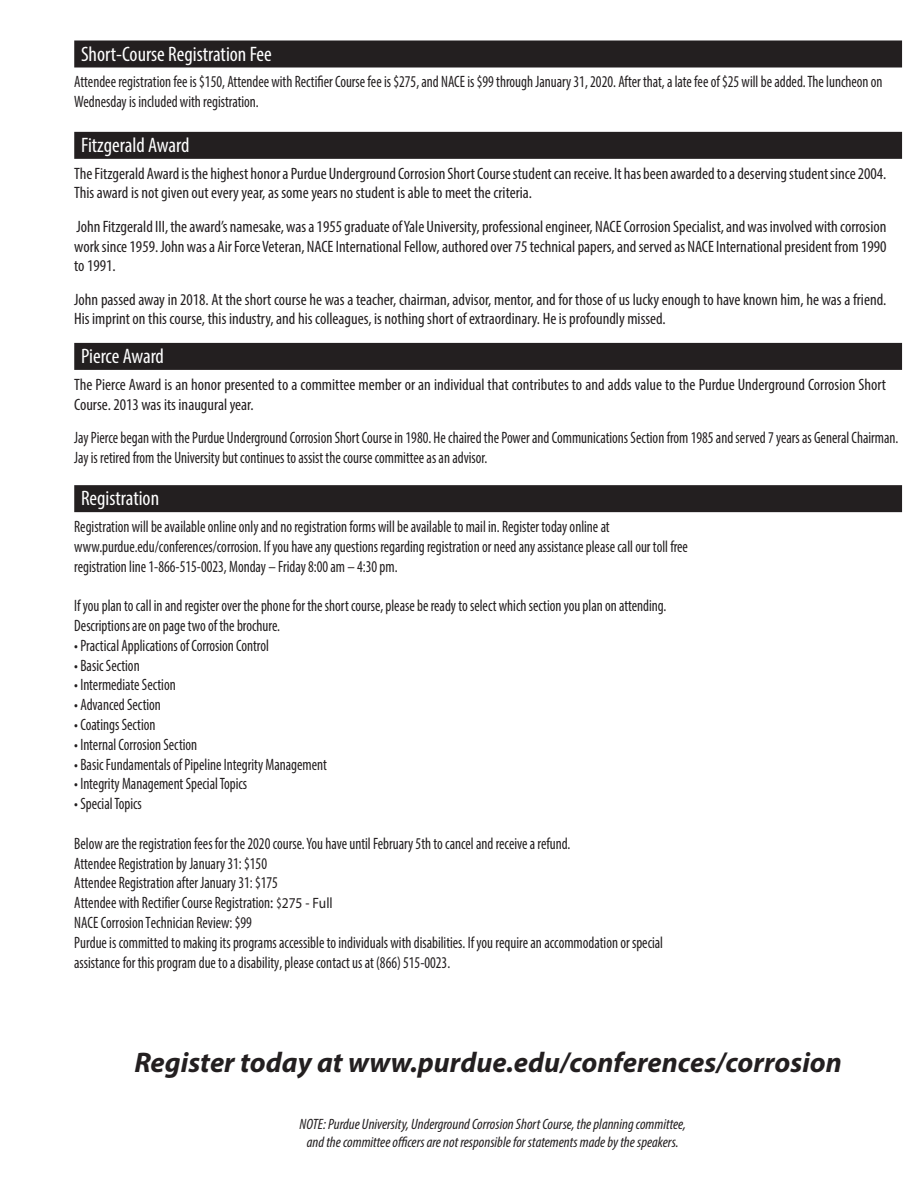
<style>
.page{position:relative;width:918px;height:1188px;background:#fff}
.page>*{position:absolute;margin:0;border:0;box-sizing:border-box;transform-origin:0 0}
.Paragraph_Style_1{font:italic 700 28.5px "Myriad Pro";color:#231f20}
.H2_Black_Bar{font:condensed 21px "Myriad Pro";color:#fff}
.body{font:condensed 16.5px/19.8px "Myriad Pro";color:#231f20;scale:.9 1}
.Hotel_List{font:condensed 16.5px/19.8px "Myriad Pro";color:#231f20}
.Name{font:italic condensed 15px/18px "Myriad Pro";color:#231f20;text-align:center}
.s1{font-stretch:normal}
.s2{font-size:15px}
.s3{font-stretch:normal;font-size:15px}
</style>
<div class="page">
<div style="left:74px;top:40px;width:828px;height:28px;background:#231f20"></div>
<div style="left:74px;top:132px;width:828px;height:27px;background:#231f20"></div>
<div style="left:74px;top:343px;width:828px;height:27px;background:#231f20"></div>
<div style="left:74px;top:485px;width:828px;height:27px;background:#231f20"></div>
<p class="H2_Black_Bar" style="left:81px;top:41px;width:192px">Short-Course Registration Fee</p>
<p class="body" style="left:74px;top:72px;width:900px">Attendee registration fee is $150, Attendee with Rectifier Course fee is $275, and NACE is $99 through January 31, 2020. After that, a late fee of $25 will be added. The luncheon on</p>
<p class="body" style="left:74px;top:92px;width:207px">Wednesday is included with registration.</p>
<p class="H2_Black_Bar" style="left:81px;top:132px;width:110px">Fitzgerald Award</p>
<p class="Hotel_List" style="left:74px;top:163px;width:814px">The Fitzgerald Award is the highest honor a Purdue Underground Corrosion Short Course student can receive. It has been awarded to a deserving student since 2004.<br>This award is not given out every year, as some years no student is able to meet the criteria.</p>
<p class="Hotel_List" style="left:74px;top:216px;width:814px;text-align:justify">John Fitzgerald III, the award’s namesake, was a 1955 graduate of Yale University, professional engineer, NACE Corrosion Specialist, and was involved with corrosion work since 1959. John was a Air Force Veteran, NACE International Fellow, authored over 75 technical papers, and served as NACE International president from 1990 to 1991.</p>
<p class="Hotel_List" style="left:74px;top:289px;width:814px">John passed away in 2018. At the short course he was a teacher, chairman, advisor, mentor, and for those of us lucky enough to have known him, he was a friend.<br>His imprint on this course, this industry, and his colleagues, is nothing short of extraordinary. He is profoundly missed.</p>
<p class="H2_Black_Bar" style="left:81px;top:344px;width:85px">Pierce Award</p>
<p class="Hotel_List" style="left:74px;top:374px;width:813px">The Pierce Award is an honor presented to a committee member or an individual that contributes to and adds value to the Purdue Underground Corrosion Short<br>Course. 2013 was its inaugural year.</p>
<p class="body" style="left:74px;top:427px;width:917px">Jay Pierce began with the Purdue Underground Corrosion Short Course in 1980. He chaired the Power and Communications Section from 1985 and served 7 years as General Chairman.<br>Jay is retired from the University but continues to assist the course committee as an advisor.</p>
<p class="H2_Black_Bar" style="left:81px;top:486px;width:80px">Registration</p>
<p class="body" style="left:74px;top:516px;width:596px">Registration will be available online only and no registration forms will be available to mail in. Register today online at</p>
<p class="body" style="left:74px;top:536px;width:683px">www.purdue.edu/conferences/corrosion. If you have any questions regarding registration or need any assistance please call our toll free</p>
<p class="body" style="left:74px;top:556px;width:361px">registration line 1-866-515-0023, Monday – Friday 8:00 am – 4:30 pm.</p>
<p class="body" style="left:74px;top:596px;width:660px">If you plan to call in and register over the phone for the short course, please be ready to select which section you plan on attending.</p>
<p class="body" style="left:74px;top:615px;width:230px">Descriptions are on page two of the brochure.</p>
<p class="body" style="left:74px;top:635px;width:218px">• Practical Applications of Corrosion Control</p>
<p class="body" style="left:74px;top:655px;width:74px">• Basic Section</p>
<p class="body" style="left:74px;top:675px;width:114px">• Intermediate Section</p>
<p class="body" style="left:74px;top:695px;width:98px">• Advanced Section</p>
<p class="body" style="left:74px;top:714px;width:92px">• Coatings Section</p>
<p class="body" style="left:74px;top:734px;width:138px">• Internal Corrosion Section</p>
<p class="body" style="left:74px;top:754px;width:282px">• Basic Fundamentals of Pipeline Integrity Management</p>
<p class="body" style="left:74px;top:774px;width:194px">• Integrity Management Special Topics</p>
<p class="body" style="left:74px;top:794px;width:77px">• Special Topics</p>
<p class="body" style="left:74px;top:833px;width:656px">Below are the registration fees for the 2020 course. You have until February 5th to cancel and receive a refund.<br>Attendee Registration by January 31: $150<br>Attendee Registration after January 31: $175<br>Attendee with Rectifier Course Registration<span class="s1">:</span> <span class="s2">$</span><span class="s3">275 - Full<br></span>NACE Corrosion Technician Review: $99<br>Purdue is committed to making its programs accessible to individuals with disabilities. If you require an accommodation or special assistance for this program due to a disability, please contact us at (866) 515-0023.</p>
<p class="Paragraph_Style_1" style="left:134px;top:1044px;width:709px">Register today at www.purdue.edu/conferences/corrosion</p>
<p class="Name" style="left:300px;top:1115px;width:388px">NOTE: Purdue University, Underground Corrosion Short Course, the planning committee, and the committee officers are not responsible for statements made by the speakers.</p>
</div>
